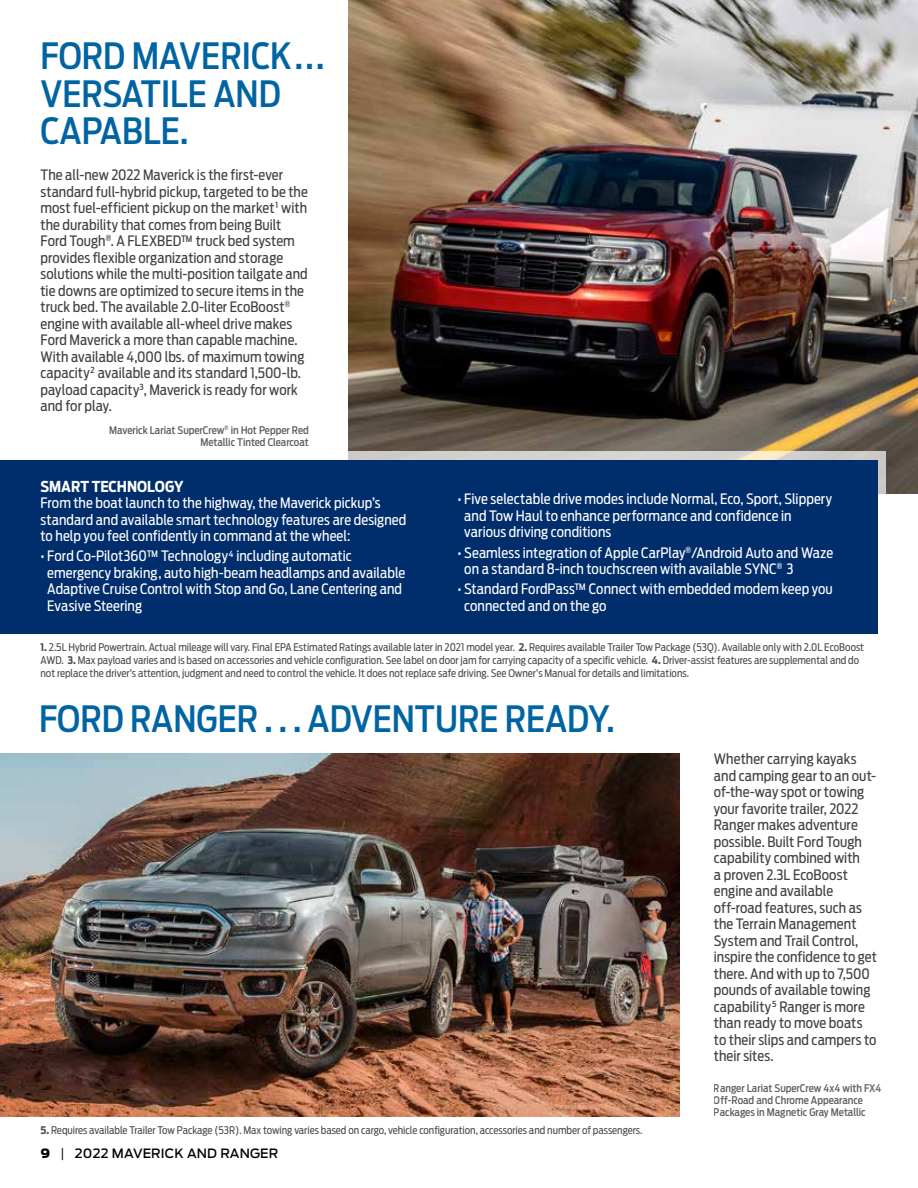
<style>
.page{position:relative;width:918px;height:1188px;background:#fff}
.page>*{position:absolute;margin:0;border:0;box-sizing:border-box;transform-origin:0 0}
.t1{font:500 36px/37.5px "Antenna Cond";color:#0064a3}
.t2{font:700 15px "Antenna Cond";color:#fff}
.t3{font:14.25px/16.5px "Antenna Cond";letter-spacing:.005em;color:#414042}
.t4{font:14.25px/16.5px "Antenna Cond";letter-spacing:.005em;color:#fff}
.t5{font:500 12.75px "Antenna";letter-spacing:.01em;color:#000}
.t6{font:10.5px/12.8px "Antenna Cond";color:#4d4d4f}
.t7{font:500 10.5px/12px "Antenna Cond";color:#414042}
.s1{font-weight:700}
.s2{font-weight:900}
.s3{font-weight:300}
</style>
<div class="page">
<img style="left:349px;top:0;width:569px;height:494px">
<img style="left:0;top:753px;width:679px;height:363px">
<svg style="left:348px;top:451px;width:538px;height:43px;background:#d4d1cc"></svg>
<div style="left:0;top:460px;width:878px;height:174px;background:#002e6d"></div>
<h1 class="t1" style="left:41px;top:38px;width:285px">FORD MAVERICK . . .<br>VERSATILE AND<br>CAPABLE.</h1>
<p class="t3" style="left:40px;top:167px;width:269px">The all-new 2022 Maverick is the first-ever standard full-hybrid pickup, targeted to be the most fuel-efficient pickup on the market<sup>1</sup> with the durability that comes from being Built Ford Tough<sup>®</sup>. A FLEXBED™ truck bed system provides flexible organization and storage solutions while the multi-position tailgate and tie downs are optimized to secure items in the truck bed. The available 2.0-liter EcoBoost<sup>® </sup>engine with available all-wheel drive makes Ford Maverick a more than capable machine.<br>With available 4,000 lbs. of maximum towing capacity<sup>2</sup> available and its standard 1,500-lb. payload capacity<sup>3</sup>, Maverick is ready for work and for play.</p>
<p class="t7" style="left:109px;top:424px;width:201px;text-align:right">Maverick Lariat SuperCrew<sup>®</sup> in Hot Pepper Red<br>Metallic Tinted Clearcoat</p>
<p class="t2" style="left:40px;top:477px;width:145px">SMART TECHNOLOGY</p>
<p class="t4" style="left:40px;top:495px;width:367px">From the boat launch to the highway, the Maverick pickup’s standard and available smart technology features are designed to help you feel confidently in command at the wheel:</p>
<p class="t4" style="left:47px;top:548px;width:360px;text-indent:-7px">• Ford Co-Pilot360™ Technology<sup>4</sup> including automatic emergency braking, auto high-beam headlamps and available Adaptive Cruise Control with Stop and Go, Lane Centering and Evasive Steering</p>
<p class="t4" style="left:464px;top:491px;width:369px;text-indent:-7px">• Five selectable drive modes include Normal, Eco, Sport, Slippery and Tow Haul to enhance performance and confidence in various driving conditions</p>
<p class="t4" style="left:464px;top:544px;width:370px;text-indent:-7px">• Seamless integration of Apple CarPlay<sup>®</sup>/Android Auto and Waze on a standard 8-inch touchscreen with available SYNC<sup>®</sup> 3</p>
<p class="t4" style="left:464px;top:581px;width:370px;text-indent:-7px">• Standard FordPass™ Connect with embedded modem keep you connected and on the go</p>
<p class="t6" style="left:40px;top:641px;width:825px"><span class="s1">1.</span> 2.5L Hybrid Powertrain. Actual mileage will vary. Final EPA Estimated Ratings available later in 2021 model year. <span class="s1">2.</span> Requires available Trailer Tow Package (53Q). Available only with 2.0L EcoBoost<br>AWD. <span class="s1">3.</span> Max payload varies and is based on accessories and vehicle configuration. See label on door jam for carrying capacity of a specific vehicle. <span class="s1">4.</span> Driver-assist features are supplemental and do not replace the driver’s attention, judgment and need to control the vehicle. It does not replace safe driving. See Owner’s Manual for details and limitations.</p>
<h1 class="t1" style="left:39px;top:700px;width:577px">FORD RANGER . . . ADVENTURE READY.</h1>
<p class="t6" style="left:40px;top:1123px;width:603px"><span class="s1">5.</span> Requires available Trailer Tow Package (53R). Max towing varies based on cargo, vehicle configuration, accessories and number of passengers.</p>
<p class="t5" style="left:40px;top:1145px;width:239px"><span class="s2">9</span> <span class="s3">|</span> 2022 MAVERICK AND RANGER</p>
<p class="t3" style="left:714px;top:751px;width:165px">Whether carrying kayaks and camping gear to an out&shy;of-the-way spot or towing your favorite trailer, 2022<br>Ranger makes adventure possible. Built Ford Tough capability combined with<br>a proven 2.3L EcoBoost engine and available off-road features, such as the Terrain Management<br>System and Trail Control, inspire the confidence to get there. And with up to 7,500 pounds of available towing capability<sup>5</sup> Ranger is more than ready to move boats to their slips and campers to their sites.</p>
<p class="t7" style="left:714px;top:1082px;width:169px">Ranger Lariat SuperCrew 4x4 with FX4<br>Off-Road and Chrome Appearance<br>Packages in Magnetic Gray Metallic</p>
</div>
